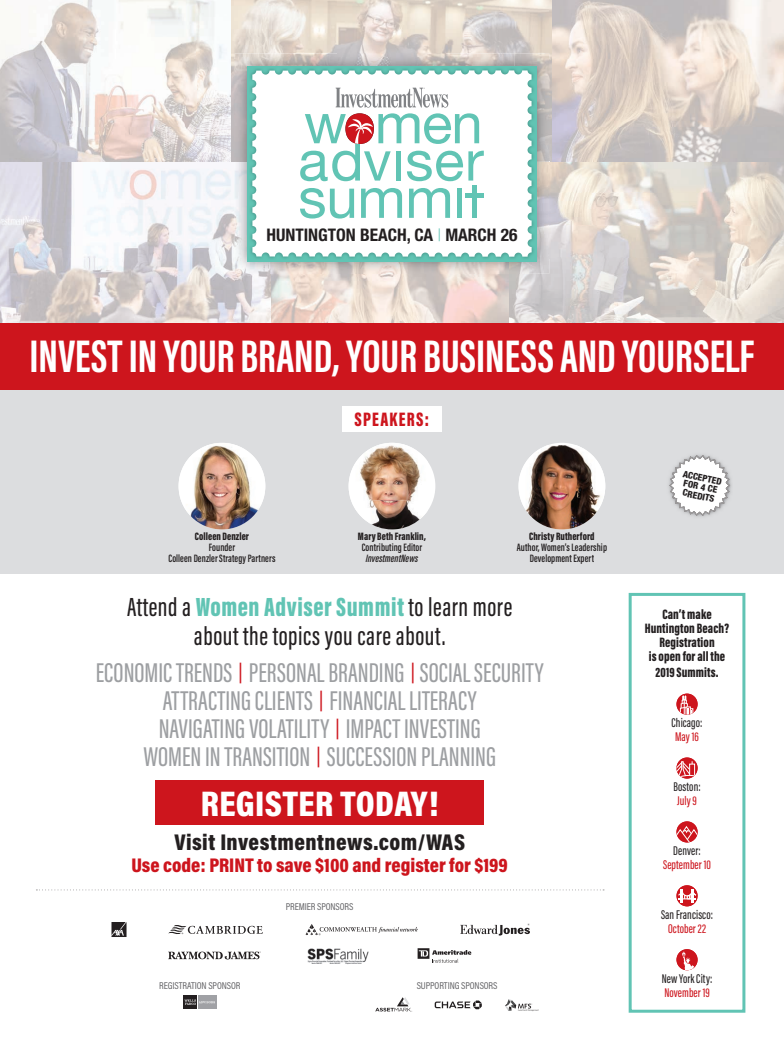
<style>
.page{position:relative;width:784px;height:1044px;background:#fff}
.page>*{position:absolute;margin:0;border:0;box-sizing:border-box;transform-origin:0 0}
.t1{font:700 47px "Acumin Pro Extra Cond";color:#fff}
.t2{font:900 36px "Acumin Pro Cond";letter-spacing:.01em;color:#fff}
.t3{font:500 28px/28px "Acumin Pro Extra Cond";color:#9d9fa2;text-align:center}
.t4{font:500 27px/29px "Acumin Pro Extra Cond";letter-spacing:.02em;color:#231f20;text-align:center}
.t5{font:900 23px "Acumin Pro Cond";letter-spacing:.02em;color:#231f20}
.t6{font:900 20px "Acumin Pro Cond";color:#cd151d}
.t7{font:900 20px "Acumin Pro Extra Cond";color:#cd151d}
.t8{font:700 condensed 17.4px "Helvetica Neue LT Std";color:#231f20}
.t9{font:900 14px/14px "Acumin Pro Extra Cond";letter-spacing:.005em;color:#231f20;text-align:center}
.t10{font:500 13px "Acumin Pro Extra Cond";letter-spacing:.005em;color:#231f20}
.t11{font:500 13px "Acumin Pro Extra Cond";letter-spacing:.005em;color:#cd151d}
.t12{font:600 11px/11px "Acumin Pro Extra Cond";letter-spacing:.005em;color:#231f20;text-align:center}
.t13{font:900 11px "Acumin Pro Extra Cond";letter-spacing:.005em;color:#231f20}
.t14{font:italic 600 11px "Acumin Pro Extra Cond";letter-spacing:.005em;color:#231f20}
.t15{font:10px "Acumin Pro Cond";letter-spacing:-.01em;color:#636366}
.t16{font:800 condensed 9.3px/9.3px "Helvetica Neue LT Std";color:#231f20}
.s1{font-weight:300;color:#61c4b4}
.s2{font-weight:900;color:#61c4b4}
.s3{font-family:"Helvetica Neue LT Std";font-weight:300;font-stretch:condensed;color:#cd151d}
</style>
<div class="page">
<img style="left:549px;top:59px;width:234px;height:199px">
<img style="left:508px;top:258px;width:275px;height:65px">
<img style="left:235px;top:274px;width:273px;height:49px">
<img style="left:0;top:162px;width:235px;height:161px">
<img style="left:231px;top:0;width:106px;height:59px">
<img style="left:337px;top:0;width:108px;height:53px">
<img style="left:445px;top:0;width:338px;height:59px">
<img style="left:230px;top:59px;width:4px;height:103px">
<img style="left:0;top:0;width:230px;height:162px">
<div style="left:0;top:368px;width:783px;height:206px;background:#dcdddf"></div>
<div style="left:0;top:323px;width:783px;height:67px;background:#cd151d"></div>
<div style="left:628px;top:593px;width:116px;height:420px;border:3px solid #61c4b4"></div>
<div style="left:155px;top:780px;width:329px;height:45px;background:#cd151d"></div>
<div style="left:676px;top:758px;width:21px;height:21px;background:#cd151d;border-radius:11px"></div>
<svg style="left:676px;top:761px;width:21px;height:17px"></svg>
<div style="left:676px;top:821px;width:21px;height:21px;background:#cd151d;border-radius:11px"></div>
<svg style="left:676px;top:825px;width:21px;height:17px"></svg>
<div style="left:676px;top:885px;width:21px;height:21px;background:#cd151d;border-radius:11px"></div>
<svg style="left:677px;top:889px;width:18px;height:14px"></svg>
<div style="left:676px;top:949px;width:21px;height:21px;background:#cd151d;border-radius:11px"></div>
<svg style="left:681px;top:951px;width:12px;height:19px"></svg>
<svg style="left:36px;top:889px;width:567px;height:1px"></svg>
<div style="left:676px;top:694px;width:21px;height:21px;background:#cd151d;border-radius:11px"></div>
<svg style="left:679px;top:696px;width:14px;height:19px"></svg>
<img style="left:518px;top:445px;width:87px;height:84px">
<div style="left:348px;top:443px;width:87px;height:86px;background:#fff;border-radius:50%"></div>
<img style="left:348px;top:443px;width:79px;height:58px">
<img style="left:351px;top:501px;width:72px;height:28px">
<div style="left:342px;top:406px;width:99px;height:25px;background:#fff"></div>
<img style="left:178px;top:443px;width:87px;height:86px;border-radius:50%">
<img style="left:178px;top:443px;width:44px;height:86px">
<svg style="left:168px;top:925px;width:95px;height:9px"></svg>
<svg style="left:111px;top:922px;width:15px;height:15px"></svg>
<svg style="left:460px;top:924px;width:69px;height:12px"></svg>
<svg style="left:305px;top:924px;width:112px;height:11px"></svg>
<img style="left:528px;top:162px;width:21px;height:112px">
<img style="left:270px;top:261px;width:258px;height:13px">
<img style="left:234px;top:162px;width:36px;height:112px">
<img style="left:234px;top:53px;width:280px;height:27px">
<img style="left:514px;top:53px;width:35px;height:109px">
<div style="left:247px;top:66px;width:289px;height:195px;background:#61c4b4"></div>
<img style="left:251px;top:69px;width:283px;height:190px">
<svg style="left:252px;top:70px;width:279px;height:187px;background:#f4faf9"></svg>
<svg style="left:300px;top:188px;width:54px;height:31px"></svg>
<svg style="left:361px;top:188px;width:41px;height:30px"></svg>
<svg style="left:409px;top:188px;width:40px;height:30px"></svg>
<div style="left:457px;top:189px;width:5px;height:29px;background:#61c4b4"></div>
<div style="left:472px;top:185px;width:5px;height:33px;background:#61c4b4"></div>
<div style="left:465px;top:193px;width:18px;height:5px;background:#61c4b4"></div>
<svg style="left:300px;top:88px;width:183px;height:93px"></svg>
<img style="left:691px;top:476px;width:41px;height:41px">
<svg style="left:669px;top:455px;width:60px;height:60px"></svg>
<img style="left:307px;top:948px;width:62px;height:16px">
<svg style="left:168px;top:952px;width:93px;height:8px"></svg>
<svg style="left:417px;top:948px;width:54px;height:15px"></svg>
<div style="left:183px;top:996px;width:14px;height:13px;background:#231f20"></div>
<div style="left:197px;top:996px;width:19px;height:13px;background:#a0a1a5"></div>
<svg style="left:184px;top:999px;width:31px;height:6px"></svg>
<svg style="left:505px;top:999px;width:33px;height:12px"></svg>
<svg style="left:434px;top:1001px;width:47px;height:8px"></svg>
<svg style="left:375px;top:997px;width:37px;height:15px"></svg>
<p class="t8" style="left:266px;top:224px;width:252px">HUNTINGTON BEACH, CA <span class="s1">|</span> MARCH 26</p>
<h1 class="t1" style="left:29px;top:328px;width:726px">INVEST IN YOUR BRAND, YOUR BUSINESS AND YOURSELF</h1>
<p class="t13" style="left:195px;top:530px;width:56px">Colleen Denzler</p>
<p class="t12" style="left:168px;top:542px;width:108px">Founder<br>Colleen Denzler Strategy Partners</p>
<p class="t7" style="left:354px;top:407px;width:76px">SPEAKERS:</p>
<p class="t13" style="left:358px;top:530px;width:69px">Mary Beth Franklin,</p>
<p class="t12" style="left:361px;top:542px;width:62px">Contributing Editor</p>
<p class="t14" style="left:365px;top:552px;width:54px">InvestmentNews</p>
<p class="t13" style="left:529px;top:530px;width:67px">Christy Rutherford</p>
<p class="t12" style="left:516px;top:542px;width:92px">Author, Women’s Leadership<br>Development Expert</p>
<p class="t4" style="left:127px;top:592px;width:386px">Attend a <span class="s2">Women Adviser Summit</span> to learn more about the topics you care about.</p>
<p class="t3" style="left:96px;top:659px;width:449px">ECONOMIC TRENDS <span class="s3">|</span> PERSONAL BRANDING <span class="s3">|</span> SOCIAL SECURITY ATTRACTING CLIENTS <span class="s3">|</span> FINANCIAL LITERACY<br>NAVIGATING VOLATILITY <span class="s3">|</span> IMPACT INVESTING<br>WOMEN IN TRANSITION <span class="s3">|</span> SUCCESSION PLANNING</p>
<p class="t2" style="left:201px;top:780px;width:239px">REGISTER TODAY!</p>
<p class="t5" style="left:174px;top:827px;width:292px">Visit Investmentnews.com/WAS</p>
<p class="t6" style="left:131px;top:852px;width:378px">Use code: PRINT to save $100 and register for $199</p>
<p class="t15" style="left:286px;top:900px;width:69px">PREMIER SPONSORS</p>
<p class="t15" style="left:159px;top:980px;width:83px">REGISTRATION SPONSOR</p>
<p class="t15" style="left:416px;top:980px;width:82px">SUPPORTING SPONSORS</p>
<p class="t16" style="left:683px;top:469px;width:41px;rotate:12deg">ACCEPTED<br>FOR 4 CE<br>CREDITS</p>
<p class="t9" style="left:644px;top:607px;width:86px">Can’t make<br>Huntington Beach?<br>Registration<br>is open for all the</p>
<p class="t9" style="left:655px;top:665px;width:65px">2019 Summits.</p>
<p class="t10" style="left:671px;top:715px;width:32px">Chicago:</p>
<p class="t11" style="left:674px;top:729px;width:25px">May 16</p>
<p class="t10" style="left:673px;top:779px;width:29px">Boston:</p>
<p class="t11" style="left:676px;top:793px;width:21px">July 9</p>
<p class="t10" style="left:672px;top:843px;width:29px">Denver:</p>
<p class="t11" style="left:662px;top:857px;width:49px">September 10</p>
<p class="t10" style="left:660px;top:907px;width:53px">San Francisco:</p>
<p class="t11" style="left:667px;top:921px;width:39px">October 22</p>
<p class="t10" style="left:661px;top:971px;width:52px">New York City:</p>
<p class="t11" style="left:664px;top:985px;width:47px">November 19</p>
</div>
